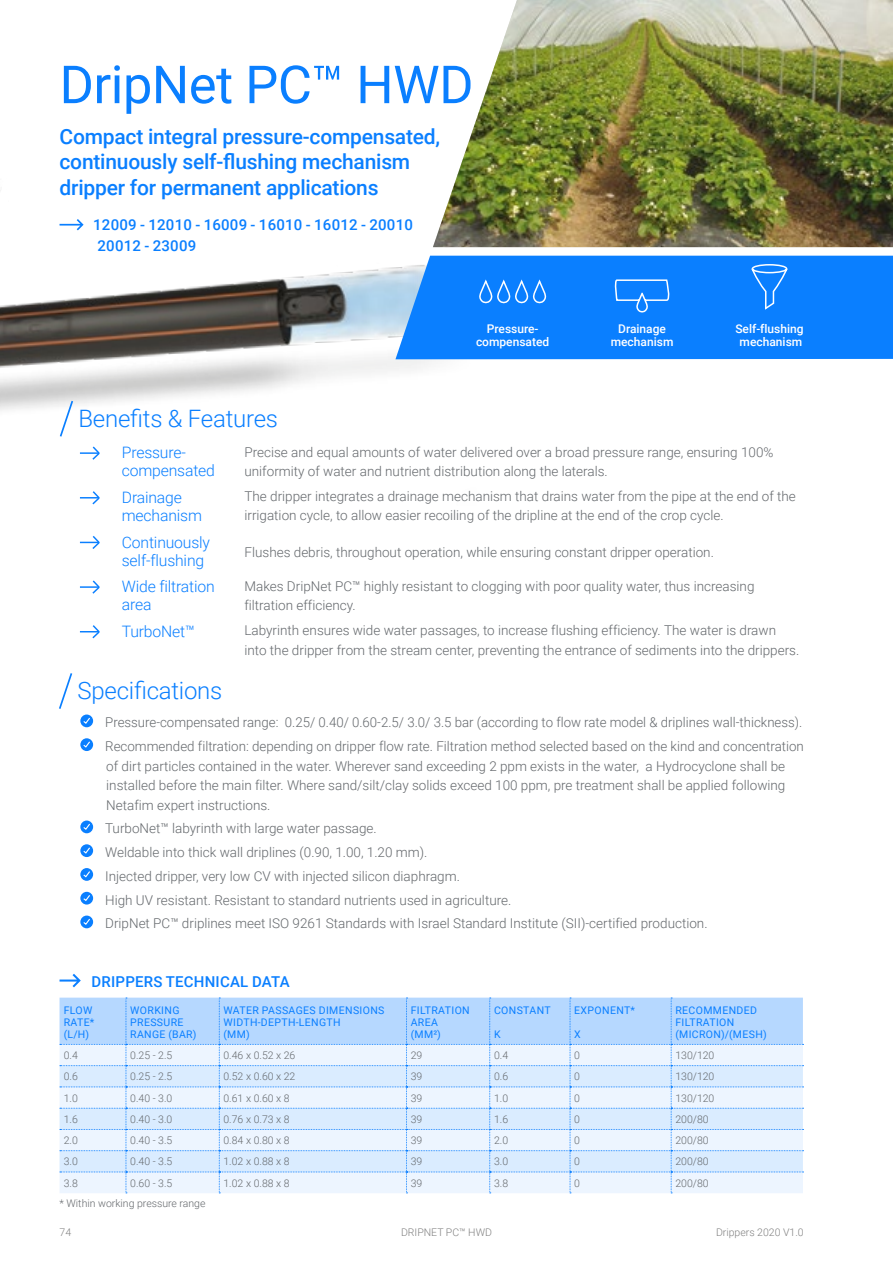
<style>
.page{position:relative;width:893px;height:1263px;background:#fff}
.page>*{position:absolute;margin:0;border:0;box-sizing:border-box;transform-origin:0 0}
.t1{font:52.5px "Roboto";letter-spacing:-.01em;color:#0a7fff}
.t2{font:300 24px "Roboto";letter-spacing:-.01em;color:#0a7fff}
.t3{font:500 21px/25.5px "Roboto";letter-spacing:-.01em;color:#0a7fff}
.t4{font:300 15.75px/18px "Roboto";letter-spacing:-.01em;color:#0a7fff}
.t5{font:500 15px/20.7px "Roboto";letter-spacing:.015em;color:#0a7fff}
.t6{font:300 13.5px/23.7px "Roboto";color:#64686c}
.t7{font:500 12px/13.5px "Roboto";color:#fff;text-align:center}
.t8{font:300 10.5px "Roboto";color:#64686c}
.t9{font:10.5px/12px "Roboto";letter-spacing:.035em;color:#0a7fff}
.t10{font:300 10.5px "Roboto";color:#808080}
</style>
<div class="page">
<img style="left:0;top:190px;width:477px;height:308px">
<svg style="left:60px;top:974px;width:21px;height:13px"></svg>
<svg style="left:60px;top:998px;width:743px;height:195px"></svg>
<svg style="left:60px;top:219px;width:24px;height:11px"></svg>
<div style="left:395px;top:256px;width:498px;height:103px;background:#0a7fff"></div>
<img style="left:433px;top:0;width:460px;height:247px">
<svg style="left:751px;top:263px;width:38px;height:48px"></svg>
<svg style="left:80px;top:714px;width:13px;height:13px"></svg>
<svg style="left:82px;top:716px;width:9px;height:9px"></svg>
<svg style="left:80px;top:738px;width:13px;height:13px"></svg>
<svg style="left:82px;top:740px;width:9px;height:8px"></svg>
<svg style="left:80px;top:820px;width:13px;height:13px"></svg>
<svg style="left:82px;top:822px;width:9px;height:9px"></svg>
<svg style="left:80px;top:844px;width:13px;height:13px"></svg>
<svg style="left:82px;top:846px;width:9px;height:8px"></svg>
<svg style="left:80px;top:868px;width:13px;height:13px"></svg>
<svg style="left:82px;top:870px;width:9px;height:8px"></svg>
<svg style="left:80px;top:892px;width:13px;height:12px"></svg>
<svg style="left:82px;top:894px;width:9px;height:8px"></svg>
<svg style="left:80px;top:915px;width:13px;height:13px"></svg>
<svg style="left:82px;top:917px;width:9px;height:9px"></svg>
<svg style="left:58px;top:399px;width:16px;height:39px"></svg>
<svg style="left:59px;top:673px;width:14px;height:36px"></svg>
<svg style="left:612px;top:279px;width:61px;height:35px"></svg>
<svg style="left:80px;top:445px;width:20px;height:16px"></svg>
<svg style="left:80px;top:490px;width:20px;height:15px"></svg>
<svg style="left:80px;top:536px;width:20px;height:13px"></svg>
<svg style="left:80px;top:580px;width:20px;height:14px"></svg>
<svg style="left:80px;top:625px;width:20px;height:14px"></svg>
<svg style="left:479px;top:279px;width:68px;height:26px"></svg>
<h1 class="t1" style="left:60px;top:48px;width:416px">DripNet PC™ HWD</h1>
<h3 class="t3" style="left:60px;top:123px;width:382px">Compact integral pressure-compensated, continuously self-flushing mechanism dripper for permanent applications</h3>
<p class="t5" style="left:93px;top:214px;width:321px">12009 - 12010 - 16009 - 16010 - 16012 - 20010<br>20012 - 23009</p>
<h2 class="t2" style="left:79px;top:402px;width:201px">Benefits &amp; Features</h2>
<p class="t7" style="left:476px;top:321px;width:75px">Pressure&shy;compensated</p>
<p class="t7" style="left:735px;top:321px;width:70px">Self-flushing mechanism</p>
<p class="t7" style="left:611px;top:321px;width:64px">Drainage mechanism</p>
<p class="t4" style="left:122px;top:443px;width:95px">Pressure&shy;compensated</p>
<p class="t6" style="left:244px;top:442px;width:530px;line-height:19.5px">Precise and equal amounts of water delivered over a broad pressure range, ensuring 100% uniformity of water and nutrient distribution along the laterals.</p>
<p class="t4" style="left:122px;top:488px;width:82px">Drainage mechanism</p>
<p class="t6" style="left:244px;top:487px;width:553px;line-height:18.8px">The dripper integrates a drainage mechanism that drains water from the pipe at the end of the irrigation cycle, to allow easier recoiling of the dripline at the end of the crop cycle.</p>
<p class="t4" style="left:122px;top:532px;width:90px">Continuously self-flushing</p>
<p class="t6" style="left:244px;top:540px;width:471px">Flushes debris, throughout operation, while ensuring constant dripper operation.</p>
<p class="t4" style="left:122px;top:577px;width:94px">Wide filtration area</p>
<p class="t6" style="left:244px;top:575px;width:511px;line-height:19.5px">Makes DripNet PC™ highly resistant to clogging with poor quality water, thus increasing filtration efficiency.</p>
<p class="t4" style="left:122px;top:622px;width:74px">TurboNet™</p>
<p class="t6" style="left:244px;top:620px;width:556px;line-height:19.5px">Labyrinth ensures wide water passages, to increase flushing efficiency. The water is drawn into the dripper from the stream center, preventing the entrance of sediments into the drippers.</p>
<h2 class="t2" style="left:78px;top:674px;width:146px">Specifications</h2>
<p class="t6" style="left:105px;top:710px;width:700px">Pressure-compensated range: 0.25/ 0.40/ 0.60-2.5/ 3.0/ 3.5 bar (according to flow rate model &amp; driplines wall-thickness).<br>Recommended filtration: depending on dripper flow rate. Filtration method selected based on the kind and concentration</p>
<p class="t6" style="left:106px;top:755px;width:681px;line-height:19.5px;text-align:justify">of dirt particles contained in the water. Wherever sand exceeding 2 ppm exists in the water, a Hydrocyclone shall be installed before the main filter. Where sand/silt/clay solids exceed 100 ppm, pre treatment shall be applied following Netafim expert instructions.</p>
<p class="t6" style="left:105px;top:816px;width:604px">TurboNet™ labyrinth with large water passage.<br>Weldable into thick wall driplines (0.90, 1.00, 1.20 mm).<br>Injected dripper, very low CV with injected silicon diaphragm.<br>High UV resistant. Resistant to standard nutrients used in agriculture.<br>DripNet PC™ driplines meet ISO 9261 Standards with Israel Standard Institute (SII)-certified production.</p>
<p class="t5" style="left:92px;top:971px;width:200px">DRIPPERS TECHNICAL DATA</p>
<p class="t9" style="left:64px;top:1004px;width:32px">FLOW<br>RATE* (L/H)</p>
<p class="t9" style="left:130px;top:1004px;width:68px">WORKING<br>PRESSURE<br>RANGE (BAR)</p>
<p class="t9" style="left:223px;top:1004px;width:163px">WATER PASSAGES DIMENSIONS<br>WIDTH-DEPTH-LENGTH<br>(MM)</p>
<p class="t9" style="left:411px;top:1004px;width:60px">FILTRATION<br>AREA (MM²)</p>
<p class="t9" style="left:494px;top:1004px;width:58px">CONSTANT</p>
<p class="t9" style="left:494px;top:1028px;width:8px">K</p>
<p class="t9" style="left:574px;top:1004px;width:62px">EXPONENT*</p>
<p class="t9" style="left:574px;top:1028px;width:8px">X</p>
<p class="t9" style="left:675px;top:1004px;width:93px">RECOMMENDED<br>FILTRATION (MICRON)/(MESH)</p>
<p class="t8" style="left:64px;top:1048px;width:16px">0.4</p>
<p class="t8" style="left:130px;top:1048px;width:44px">0.25 - 2.5</p>
<p class="t8" style="left:223px;top:1048px;width:73px">0.46 x 0.52 x 26</p>
<p class="t8" style="left:411px;top:1048px;width:13px">29</p>
<p class="t8" style="left:494px;top:1048px;width:16px">0.4</p>
<p class="t8" style="left:574px;top:1048px;width:7px">0</p>
<p class="t8" style="left:675px;top:1048px;width:41px">130/120</p>
<p class="t8" style="left:64px;top:1069px;width:16px">0.6</p>
<p class="t8" style="left:130px;top:1069px;width:44px">0.25 - 2.5</p>
<p class="t8" style="left:223px;top:1069px;width:73px">0.52 x 0.60 x 22</p>
<p class="t8" style="left:411px;top:1069px;width:13px">39</p>
<p class="t8" style="left:494px;top:1069px;width:16px">0.6</p>
<p class="t8" style="left:574px;top:1069px;width:7px">0</p>
<p class="t8" style="left:675px;top:1069px;width:41px">130/120</p>
<p class="t8" style="left:64px;top:1090px;width:16px">1.0</p>
<p class="t8" style="left:130px;top:1090px;width:44px">0.40 - 3.0</p>
<p class="t8" style="left:223px;top:1090px;width:68px">0.61 x 0.60 x 8</p>
<p class="t8" style="left:411px;top:1090px;width:13px">39</p>
<p class="t8" style="left:494px;top:1090px;width:16px">1.0</p>
<p class="t8" style="left:574px;top:1090px;width:7px">0</p>
<p class="t8" style="left:675px;top:1090px;width:41px">130/120</p>
<p class="t8" style="left:64px;top:1112px;width:16px">1.6</p>
<p class="t8" style="left:130px;top:1112px;width:44px">0.40 - 3.0</p>
<p class="t8" style="left:223px;top:1112px;width:68px">0.76 x 0.73 x 8</p>
<p class="t8" style="left:411px;top:1112px;width:13px">39</p>
<p class="t8" style="left:494px;top:1112px;width:16px">1.6</p>
<p class="t8" style="left:574px;top:1112px;width:7px">0</p>
<p class="t8" style="left:675px;top:1112px;width:35px">200/80</p>
<p class="t8" style="left:64px;top:1133px;width:16px">2.0</p>
<p class="t8" style="left:130px;top:1133px;width:44px">0.40 - 3.5</p>
<p class="t8" style="left:223px;top:1133px;width:68px">0.84 x 0.80 x 8</p>
<p class="t8" style="left:411px;top:1133px;width:13px">39</p>
<p class="t8" style="left:494px;top:1133px;width:16px">2.0</p>
<p class="t8" style="left:574px;top:1133px;width:7px">0</p>
<p class="t8" style="left:675px;top:1133px;width:35px">200/80</p>
<p class="t8" style="left:64px;top:1154px;width:16px">3.0</p>
<p class="t8" style="left:130px;top:1154px;width:44px">0.40 - 3.5</p>
<p class="t8" style="left:223px;top:1154px;width:68px">1.02 x 0.88 x 8</p>
<p class="t8" style="left:411px;top:1154px;width:13px">39</p>
<p class="t8" style="left:494px;top:1154px;width:16px">3.0</p>
<p class="t8" style="left:574px;top:1154px;width:7px">0</p>
<p class="t8" style="left:675px;top:1154px;width:35px">200/80</p>
<p class="t8" style="left:64px;top:1176px;width:16px">3.8</p>
<p class="t8" style="left:130px;top:1176px;width:44px">0.60 - 3.5</p>
<p class="t8" style="left:223px;top:1176px;width:68px">1.02 x 0.88 x 8</p>
<p class="t8" style="left:411px;top:1176px;width:13px">39</p>
<p class="t8" style="left:494px;top:1176px;width:16px">3.8</p>
<p class="t8" style="left:574px;top:1176px;width:7px">0</p>
<p class="t8" style="left:675px;top:1176px;width:35px">200/80</p>
<p class="t8" style="left:60px;top:1196px;width:148px">* Within working pressure range</p>
<p class="t10" style="left:60px;top:1225px;width:13px">74</p>
<p class="t10" style="left:401px;top:1225px;width:92px">DRIPNET PC™ HWD</p>
<p class="t10" style="left:716px;top:1225px;width:89px">Drippers 2020 V1.0</p>
</div>
